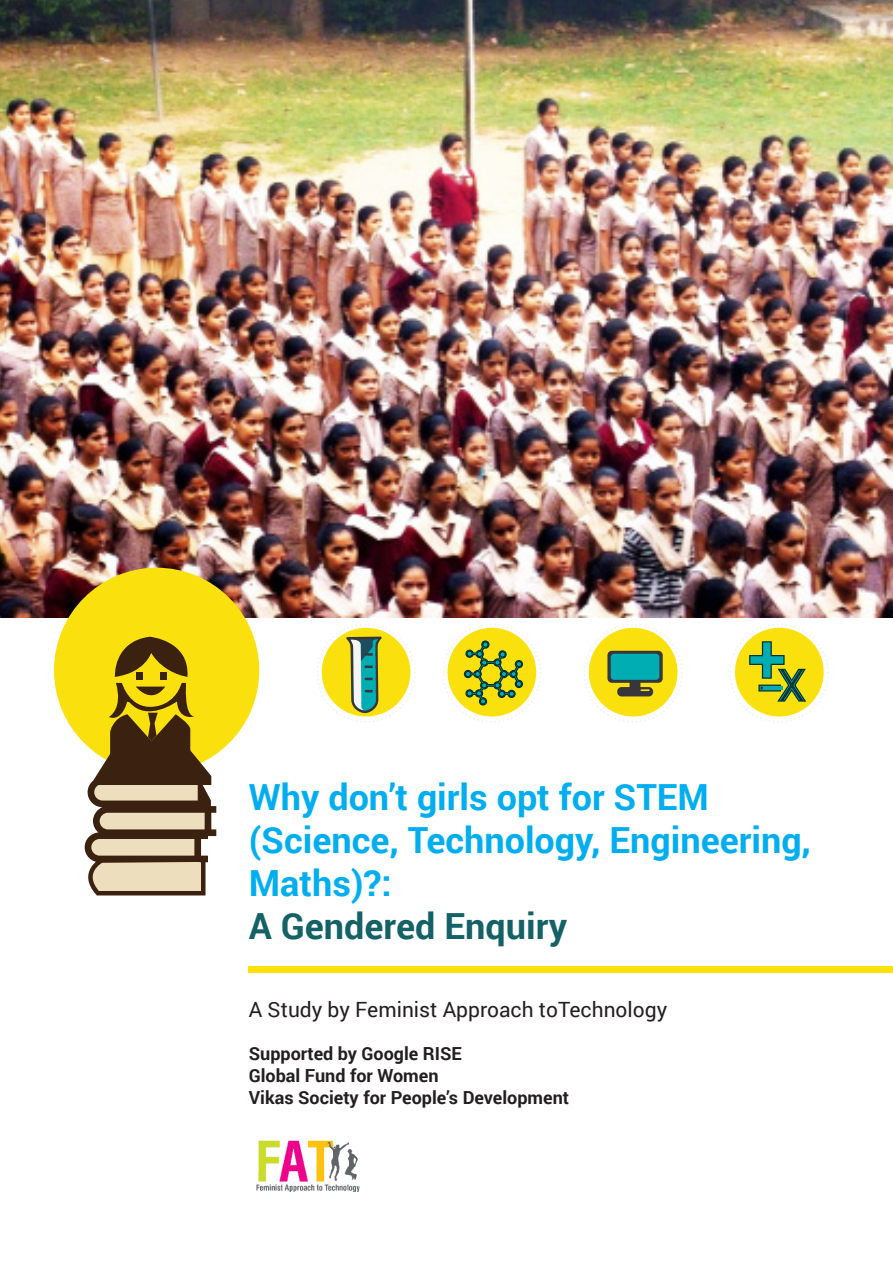
<style>
.page{position:relative;width:893px;height:1263px;background:#fff}
.page>*{position:absolute;margin:0;border:0;box-sizing:border-box;transform-origin:0 0}
.t1{font:700 36px/43.2px "Roboto";color:#00aeef}
.t2{font:700 36px "Roboto";color:#146166}
.t3{font:21px "Roboto";color:#231f20}
.t4{font:700 18px/21.6px "Roboto";color:#231f20}
</style>
<div class="page">
<img style="left:0;top:0;width:892px;height:617px">
<div style="left:249px;top:966px;width:644px;height:6px;background:#fae10e"></div>
<div style="left:54px;top:568px;width:205px;height:205px;background:#fae10e;border-radius:50%"></div>
<svg style="left:114px;top:637px;width:74px;height:40px"></svg>
<div style="left:136px;top:672px;width:6px;height:7px;background:#3b210f"></div>
<div style="left:160px;top:672px;width:7px;height:7px;background:#3b210f"></div>
<svg style="left:79px;top:683px;width:137px;height:213px"></svg>
<svg style="left:321px;top:627px;width:90px;height:90px"></svg>
<svg style="left:588px;top:627px;width:90px;height:90px"></svg>
<svg style="left:735px;top:627px;width:89px;height:90px"></svg>
<div style="left:765px;top:643px;width:5px;height:33px;background:#00adb3"></div>
<div style="left:752px;top:657px;width:31px;height:5px;background:#00adb3"></div>
<hr style="left:764px;top:686px;width:19px;height:4px;background:#00adb3">
<svg style="left:447px;top:627px;width:90px;height:90px"></svg>
<img style="left:256px;top:1140px;width:104px;height:52px">
<h1 class="t1" style="left:249px;top:774px;width:564px">Why don’t girls opt for STEM (Science, Technology, Engineering,<br>Maths)?:</h1>
<h1 class="t2" style="left:249px;top:901px;width:320px">A Gendered Enquiry</h1>
<p class="t3" style="left:249px;top:995px;width:420px">A Study by Feminist Approach toTechnology</p>
<p class="t4" style="left:249px;top:1042px;width:322px">Supported by Google RISE<br>Global Fund for Women<br>Vikas Society for People’s Development</p>
</div>
